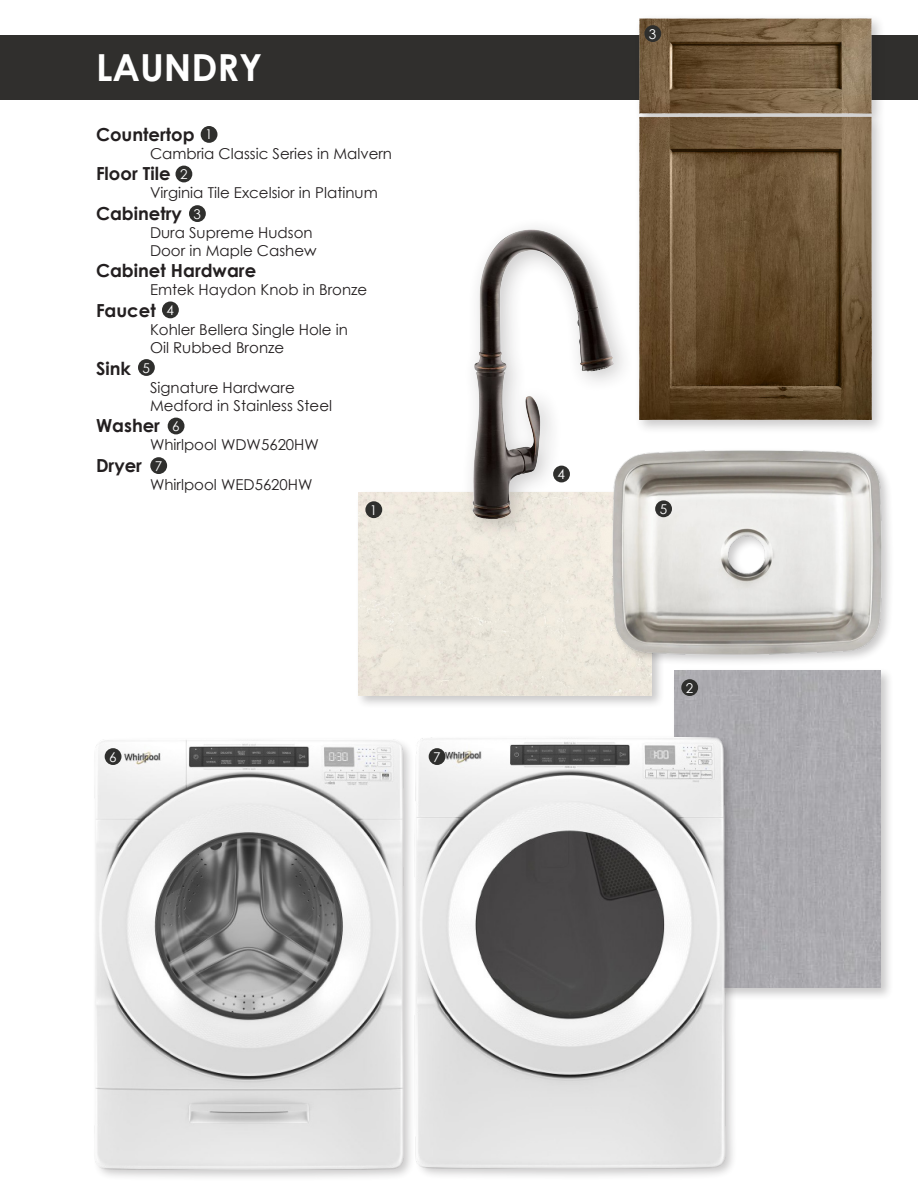
<style>
.page{position:relative;width:918px;height:1188px;background:#fff}
.page>*{position:absolute;margin:0;border:0;box-sizing:border-box;transform-origin:0 0}
.t1{font:700 37.35px "Century Gothic";color:#fff}
.t2{font:700 18px "Century Gothic";color:#231f20}
.t3{font:15px "Century Gothic";color:#231f20}
.t4{font:13.5px "Century Gothic";color:#fff}
</style>
<div class="page">
<div style="left:0;top:35px;width:918px;height:65px;background:#302f2d"></div>
<div style="left:355px;top:489px;width:310px;height:220px;background:#231f20;opacity:.24"></div>
<img style="left:358px;top:493px;width:294px;height:202px">
<div style="left:671px;top:667px;width:222px;height:333px;background:#231f20;opacity:.24"></div>
<div style="left:674px;top:670px;width:206px;height:317px;background:#abaaaf"></div>
<div style="left:634px;top:14px;width:252px;height:421px;background:#231f20;opacity:.24"></div>
<img style="left:639px;top:18px;width:232px;height:402px">
<div style="left:92px;top:736px;width:323px;height:447px;background:#231f20;opacity:.24"></div>
<img style="left:95px;top:739px;width:308px;height:431px">
<div style="left:413px;top:735px;width:325px;height:446px;background:#231f20;opacity:.24"></div>
<img style="left:415px;top:738px;width:310px;height:430px">
<div style="left:460px;top:217px;width:175px;height:324px;background:#fff"></div>
<img style="left:396px;top:228px;width:219px;height:326px">
<div style="left:610px;top:447px;width:285px;height:220px;background:#231f20;opacity:.24"></div>
<img style="left:612px;top:450px;width:270px;height:204px">
<div style="left:201px;top:126px;width:16px;height:17px;background:#2f2f2d;border-radius:50%"></div>
<div style="left:365px;top:501px;width:17px;height:17px;background:#2f2f2d;border-radius:50%"></div>
<div style="left:176px;top:166px;width:16px;height:16px;background:#2f2f2d;border-radius:50%"></div>
<div style="left:681px;top:679px;width:17px;height:17px;background:#2f2f2d;border-radius:50%"></div>
<div style="left:189px;top:205px;width:17px;height:17px;background:#2f2f2d;border-radius:50%"></div>
<div style="left:644px;top:25px;width:17px;height:17px;background:#2f2f2d;border-radius:50%"></div>
<div style="left:162px;top:301px;width:17px;height:17px;background:#2f2f2d;border-radius:50%"></div>
<div style="left:553px;top:466px;width:17px;height:16px;background:#2f2f2d;border-radius:50%"></div>
<div style="left:138px;top:359px;width:17px;height:17px;background:#2f2f2d;border-radius:50%"></div>
<div style="left:655px;top:500px;width:17px;height:17px;background:#2f2f2d;border-radius:50%"></div>
<div style="left:168px;top:418px;width:16px;height:16px;background:#2f2f2d;border-radius:50%"></div>
<div style="left:105px;top:748px;width:16px;height:17px;background:#2f2f2d;border-radius:50%"></div>
<div style="left:150px;top:457px;width:17px;height:17px;background:#2f2f2d;border-radius:50%"></div>
<div style="left:429px;top:748px;width:17px;height:17px;background:#2f2f2d;border-radius:50%"></div>
<p class="t1" style="left:96px;top:40px;width:168px">LAUNDRY</p>
<p class="t2" style="left:96px;top:120px;width:100px">Countertop</p>
<p class="t3" style="left:150px;top:143px;width:244px">Cambria Classic Series in Malvern</p>
<p class="t2" style="left:96px;top:160px;width:76px">Floor Tile</p>
<p class="t3" style="left:150px;top:182px;width:229px">Virginia Tile Excelsior in Platinum</p>
<p class="t2" style="left:96px;top:200px;width:88px">Cabinetry</p>
<p class="t3" style="left:150px;top:222px;width:164px">Dura Supreme Hudson</p>
<p class="t3" style="left:150px;top:240px;width:168px">Door in Maple Cashew</p>
<p class="t2" style="left:96px;top:257px;width:162px">Cabinet Hardware</p>
<p class="t3" style="left:150px;top:280px;width:219px">Emtek Haydon Knob in Bronze</p>
<p class="t2" style="left:96px;top:297px;width:61px">Faucet</p>
<p class="t3" style="left:150px;top:319px;width:200px">Kohler Bellera Single Hole in</p>
<p class="t3" style="left:150px;top:337px;width:136px">Oil Rubbed Bronze</p>
<p class="t2" style="left:96px;top:354px;width:36px">Sink</p>
<p class="t3" style="left:150px;top:377px;width:146px">Signature Hardware</p>
<p class="t3" style="left:150px;top:395px;width:184px">Medford in Stainless Steel</p>
<p class="t2" style="left:96px;top:412px;width:66px">Washer</p>
<p class="t3" style="left:150px;top:434px;width:170px">Whirlpool WDW5620HW</p>
<p class="t2" style="left:96px;top:452px;width:48px">Dryer</p>
<p class="t3" style="left:150px;top:474px;width:164px">Whirlpool WED5620HW</p>
<p class="t4" style="left:205px;top:125px;width:9px">1</p>
<p class="t4" style="left:180px;top:165px;width:9px">2</p>
<p class="t4" style="left:194px;top:204px;width:9px">3</p>
<p class="t4" style="left:167px;top:301px;width:9px">4</p>
<p class="t4" style="left:143px;top:358px;width:9px">5</p>
<p class="t4" style="left:172px;top:417px;width:9px">6</p>
<p class="t4" style="left:155px;top:456px;width:9px">7</p>
<p class="t4" style="left:370px;top:500px;width:9px">1</p>
<p class="t4" style="left:109px;top:747px;width:9px">6</p>
<p class="t4" style="left:433px;top:747px;width:9px">7</p>
<p class="t4" style="left:649px;top:24px;width:9px">3</p>
<p class="t4" style="left:558px;top:465px;width:9px">4</p>
<p class="t4" style="left:660px;top:500px;width:9px">5</p>
<p class="t4" style="left:686px;top:678px;width:9px">2</p>
</div>
